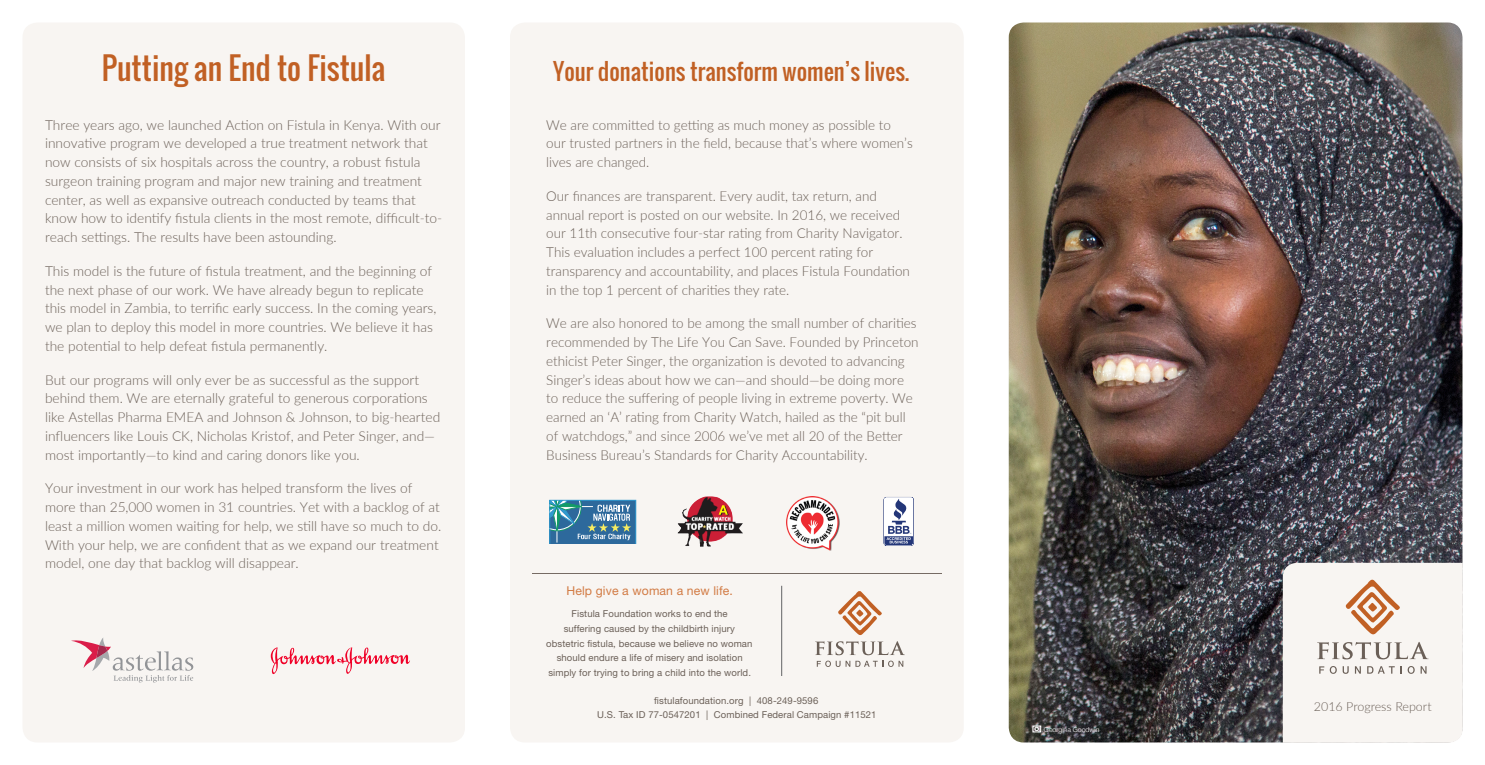
<style>
.page{position:relative;width:1485px;height:765px;background:#fff}
.page>*{position:absolute;margin:0;border:0;box-sizing:border-box;transform-origin:0 0}
.t1{font:30px "Oswald";color:#c16024}
.t2{font:22.5px "Oswald";color:#c16024}
.t3{font:300 13.75px/18.8px "Lato";color:#6b6058}
.t4{font:300 12.5px "Lato";color:#6b6058}
.t5{font:12.25px "Helvetica Neue";letter-spacing:.01em;color:#d27b44}
.t6{font:9.5px/14.6px "Helvetica Neue";letter-spacing:.01em;color:#6b6058;text-align:center}
.t7{font:300 6.88px "Helvetica Neue";color:#fff}
</style>
<div class="page">
<div style="left:510px;top:22px;width:454px;height:720px;background:#f8f5f2;border-radius:15px"></div>
<div style="left:22px;top:22px;width:443px;height:720px;background:#f8f5f2;border-radius:15px"></div>
<img style="left:1009px;top:22px;width:453px;height:720px">
<hr style="left:781px;top:586px;width:1px;height:90px;background:#636366">
<hr style="left:532px;top:573px;width:409px;height:1px;background:#6b6058">
<svg style="left:550px;top:500px;width:86px;height:43px;background:#4f88a8"></svg>
<svg style="left:884px;top:497px;width:30px;height:49px"></svg>
<img style="left:678px;top:496px;width:65px;height:51px">
<svg style="left:719px;top:505px;width:10px;height:10px"></svg>
<svg style="left:71px;top:638px;width:122px;height:44px"></svg>
<svg style="left:271px;top:647px;width:139px;height:27px"></svg>
<svg style="left:817px;top:661px;width:86px;height:6px"></svg>
<svg style="left:815px;top:641px;width:90px;height:14px"></svg>
<svg style="left:838px;top:591px;width:44px;height:44px"></svg>
<img style="left:786px;top:497px;width:53px;height:53px">
<div style="left:1033px;top:726px;width:8px;height:6px;border:1px solid #fff"></div>
<svg style="left:1035px;top:727px;width:4px;height:4px"></svg>
<svg style="left:1283px;top:563px;width:180px;height:180px"></svg>
<p class="t1" style="left:102px;top:45px;width:285px">Putting an End to Fistula</p>
<p class="t3" style="left:45px;top:115px;width:399px">Three years ago, we launched Action on Fistula in Kenya. With our innovative program we developed a true treatment network that now consists of six hospitals across the country, a robust fistula surgeon training program and major new training and treatment center, as well as expansive outreach conducted by teams that know how to identify fistula clients in the most remote, difficult-to&shy;reach settings. The results have been astounding.</p>
<p class="t3" style="left:45px;top:261px;width:393px">This model is the future of fistula treatment, and the beginning of the next phase of our work. We have already begun to replicate this model in Zambia, to terrific early success. In the coming years, we plan to deploy this model in more countries. We believe it has the potential to help defeat fistula permanently.</p>
<p class="t3" style="left:45px;top:370px;width:397px">But our programs will only ever be as successful as the support behind them. We are eternally grateful to generous corporations like Astellas Pharma EMEA and Johnson &amp; Johnson, to big-hearted influencers like Louis CK, Nicholas Kristof, and Peter Singer, and— most importantly—to kind and caring donors like you.</p>
<p class="t3" style="left:45px;top:478px;width:398px">Your investment in our work has helped transform the lives of more than 25,000 women in 31 countries. Yet with a backlog of at least a million women waiting for help, we still have so much to do.<br>With your help, we are confident that as we expand our treatment model, one day that backlog will disappear.</p>
<p class="t2" style="left:553px;top:54px;width:358px">Your donations transform women’s lives.</p>
<p class="t3" style="left:546px;top:115px;width:368px">We are committed to getting as much money as possible to our trusted partners in the field, because that’s where women’s lives are changed.</p>
<p class="t3" style="left:546px;top:186px;width:365px">Our finances are transparent. Every audit, tax return, and annual report is posted on our website. In 2016, we received our 11th consecutive four-star rating from Charity Navigator.<br>This evaluation includes a perfect 100 percent rating for transparency and accountability, and places Fistula Foundation in the top 1 percent of charities they rate.</p>
<p class="t3" style="left:546px;top:313px;width:374px">We are also honored to be among the small number of charities recommended by The Life You Can Save. Founded by Princeton ethicist Peter Singer, the organization is devoted to advancing Singer’s ideas about how we can—and should—be doing more to reduce the suffering of people living in extreme poverty. We earned an ‘A’ rating from Charity Watch, hailed as the “pit bull of watchdogs,” and since 2006 we’ve met all 20 of the Better Business Bureau’s Standards for Charity Accountability.</p>
<p class="t5" style="left:566px;top:581px;width:168px">Help give a woman a new life.</p>
<p class="t6" style="left:564px;top:607px;width:173px">Fistula Foundation works to end the suffering caused by the childbirth injury</p>
<p class="t6" style="left:548px;top:651px;width:204px">should endure a life of misery and isolation simply for trying to bring a child into the world.</p>
<p class="t6" style="left:546px;top:636px;width:208px">obstetric fistula, because we believe no woman</p>
<p class="t6" style="left:597px;top:693px;width:281px">fistulafoundation.org | 408-249-9596<br>U.S. Tax ID 77-0547201 | Combined Federal Campaign #11521</p>
<p class="t7" style="left:1044px;top:724px;width:57px">Georgina Goodwin</p>
<p class="t4" style="left:1314px;top:698px;width:119px">2016 Progress Report</p>
</div>
